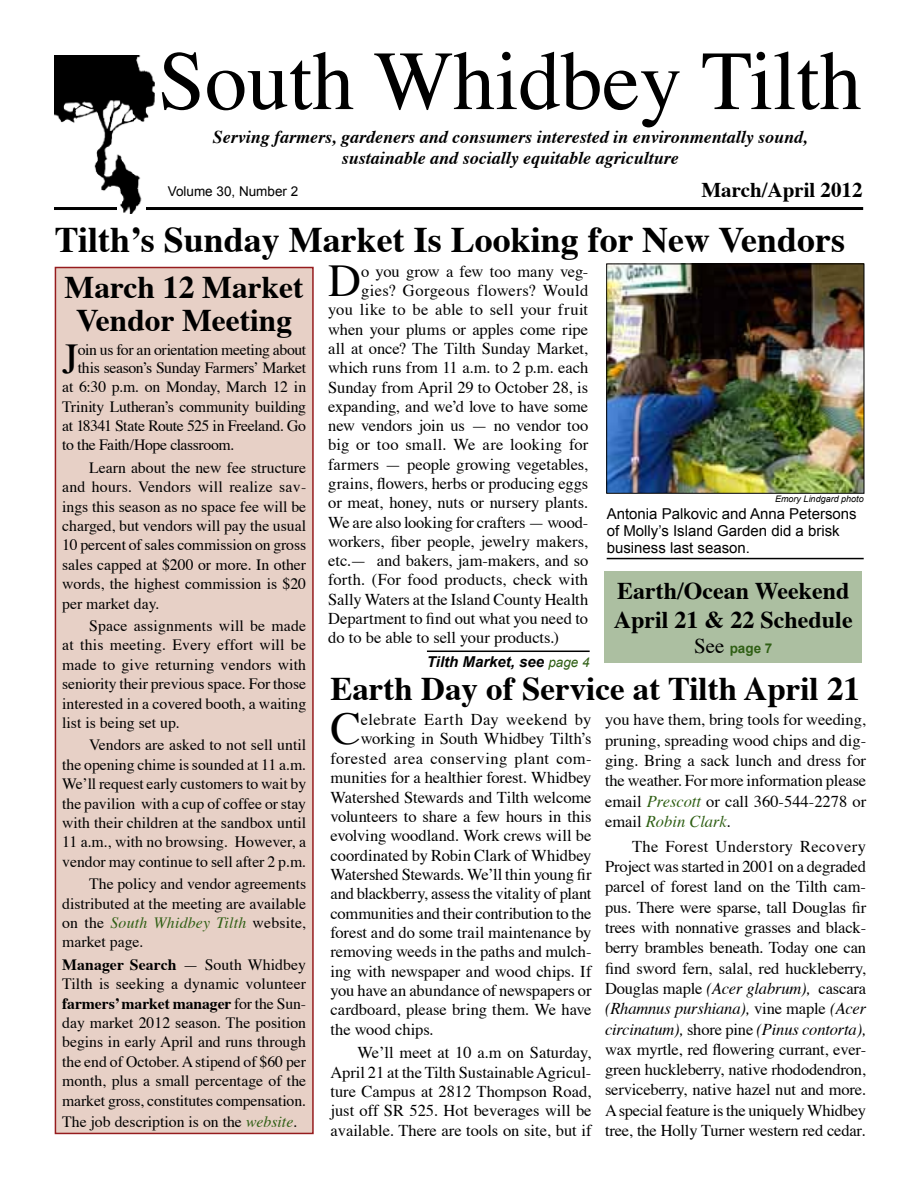
<style>
.page{position:relative;width:918px;height:1188px;background:#fff}
.page>*{position:absolute;margin:0;border:0;box-sizing:border-box;transform-origin:0 0}
.t1{font:84px "Times";color:#000}
.t2{font:45.45px "Times";color:#000}
.t3{font:42.45px "Times";color:#000}
.t4{font:700 36px "Times";color:#000}
.t5{font:700 33px "Times";color:#000}
.t6{font:700 31.5px/33.2px "Times";color:#000;text-align:center}
.t7{font:700 24px/28.8px "Times";color:#000}
.t8{font:700 21px "Times";color:#000}
.t9{font:italic 700 18px/21.6px "Times";color:#000;text-align:center}
.t10{font:16.5px/20.2px "Times";letter-spacing:-.005em;color:#000;text-align:justify}
.t11{font:16.5px "Times";letter-spacing:.02em;color:#000}
.t12{font:16.5px "Times";letter-spacing:.03em;color:#000}
.t13{font:16.5px "Times";letter-spacing:.015em;color:#000}
.t14{font:15.75px/19.4px "Times";color:#000;text-align:justify}
.t15{font:15.75px/17.7px "Times";letter-spacing:-.025em;color:#000}
.t16{font:15px/17.2px "Arial";color:#000}
.t17{font:italic 700 15px "Arial";color:#000}
.t18{font:13.5px "Arial";color:#000}
.t19{font:700 13.5px "Arial";color:#2f5f14}
.t20{font:italic 9px "Arial";color:#000}
.s1{font-style:italic;color:#2f5f14}
.s2{font-style:italic}
.s3{font-weight:700}
.s4{font-family:"Times";font-weight:400;font-size:21px;color:#000}
.s5{font-weight:400;font-size:13.5px;color:#2f5f14}
</style>
<div class="page">
<div style="left:55px;top:268px;width:258px;height:865px;background:#e7d0c6"></div>
<div style="left:55px;top:267px;width:259px;height:867px;border:2px solid #961c1e"></div>
<img style="left:608px;top:266px;width:254px;height:226px">
<div style="left:606px;top:264px;width:258px;height:230px;border:1px solid #000"></div>
<hr style="left:607px;top:558px;width:257px;height:1px;background:#000">
<hr style="left:427px;top:651px;width:163px;height:1px;background:#000">
<div style="left:605px;top:572px;width:257px;height:91px;background:#acbfa1"></div>
<hr style="left:55px;top:207px;width:807px;height:3px;background:#000">
<img style="left:55px;top:56px;width:100px;height:158px">
<h1 class="t1" style="left:158px;top:28px;width:705px">South Whidbey Tilth</h1>
<p class="t9" style="left:213px;top:127px;width:597px">Serving farmers, gardeners and consumers interested in environmentally sound, sustainable and socially equitable agriculture</p>
<p class="t18" style="left:168px;top:183px;width:132px">Volume 30, Number 2</p>
<p class="t8" style="left:701px;top:176px;width:163px">March/April 2012</p>
<h3 class="t4" style="left:55px;top:215px;width:792px">Tilth’s Sunday Market Is Looking for New Vendors</h3>
<h2 class="t2" style="left:328px;top:252px;width:34px">D</h2>
<p class="t10" style="left:361px;top:262px;width:229px">o you grow a few too many veg-</p>
<h3 class="t6" style="left:65px;top:272px;width:241px">March 12 Market<br>Vendor Meeting</h3>
<h3 class="t3" style="left:62px;top:332px;width:18px">J</h3>
<p class="t15" style="left:78px;top:342px;width:230px">oin us for an orientation meeting about this season’s Sunday Farmers’ Market</p>
<p class="t14" style="left:62px;top:378px;width:246px">at 6:30 p.m. on Monday, March 12 in Trinity Lutheran’s community building at 18341 State Route 525 in Freeland. Go to the Faith/Hope classroom.</p>
<p class="t14" style="left:62px;top:459px;width:246px;text-indent:27px">Learn about the new fee structure and hours. Vendors will realize sav&shy;ings this season as no space fee will be charged, but vendors will pay the usual 10 percent of sales commission on gross sales capped at $200 or more. In other words, the highest commission is $20 per market day.</p>
<p class="t14" style="left:62px;top:617px;width:246px;text-indent:27px">Space assignments will be made at this meeting. Every effort will be made to give returning vendors with seniority their previous space. For those interested in a covered booth, a waiting list is being set up.</p>
<p class="t14" style="left:62px;top:736px;width:246px;text-indent:27px">Vendors are asked to not sell until the opening chime is sounded at 11 a.m.<br>We’ll request early customers to wait by the pavilion with a cup of coffee or stay with their children at the sandbox until 11 a.m., with no browsing. However, a vendor may continue to sell after 2 p.m.</p>
<p class="t14" style="left:62px;top:875px;width:246px;text-indent:27px">The policy and vendor agreements distributed at the meeting are available on the <span class="s1">South Whidbey Tilth</span> website, market page<span class="s2">.</span></p>
<p class="t14" style="left:62px;top:956px;width:246px"><span class="s3">Manager Search</span> — South Whidbey Tilth is seeking a dynamic volunteer <span class="s3">farmers’ market manager</span> for the Sun&shy;day market 2012 season. The position begins in early April and runs through the end of October. A stipend of $60 per month, plus a small percentage of the market gross, constitutes compensation.</p>
<p class="t14" style="left:62px;top:1113px;width:237px">The job description is on the <span class="s1">website</span>.</p>
<p class="t11" style="left:361px;top:280px;width:229px">gies? Gorgeous flowers? Would</p>
<p class="t11" style="left:328px;top:299px;width:261px">you like to be able to sell your fruit</p>
<p class="t10" style="left:328px;top:320px;width:261px">when your plums or apples come ripe</p>
<p class="t10" style="left:328px;top:339px;width:262px">all at once? The Tilth Sunday Market,</p>
<p class="t10" style="left:328px;top:359px;width:262px">which runs from 11 a.m. to 2 p.m. each</p>
<p class="t10" style="left:328px;top:378px;width:262px">Sunday from April 29 to October 28, is</p>
<p class="t10" style="left:328px;top:397px;width:262px">expanding, and we’d love to have some</p>
<p class="t10" style="left:328px;top:416px;width:262px">new vendors join us — no vendor too</p>
<p class="t13" style="left:328px;top:434px;width:262px">big or too small. We are looking for</p>
<p class="t10" style="left:328px;top:455px;width:262px">farmers — people growing vegetables,</p>
<p class="t10" style="left:328px;top:474px;width:261px">grains, flowers, herbs or producing eggs</p>
<p class="t10" style="left:328px;top:494px;width:262px">or meat, honey, nuts or nursery plants.</p>
<p class="t10" style="left:328px;top:513px;width:262px">We are also looking for crafters — wood-</p>
<p class="t10" style="left:328px;top:532px;width:262px">workers, fiber people, jewelry makers,</p>
<p class="t10" style="left:328px;top:551px;width:262px">etc.— and bakers, jam-makers, and so</p>
<p class="t10" style="left:328px;top:571px;width:262px">forth. (For food products, check with</p>
<p class="t10" style="left:328px;top:590px;width:262px">Sally Waters at the Island County Health</p>
<p class="t10" style="left:328px;top:609px;width:262px">Department to find out what you need to</p>
<p class="t10" style="left:328px;top:629px;width:232px">do to be able to sell your products.)</p>
<p class="t20" style="left:775px;top:493px;width:90px">Emory Lindgard photo</p>
<p class="t16" style="left:607px;top:505px;width:252px">Antonia Palkovic and Anna Petersons of Molly’s Island Garden did a brisk business last season.</p>
<h3 class="t7" style="left:614px;top:578px;width:240px">Earth/Ocean Weekend<br>April 21 &amp; 22 Schedule</h3>
<p class="t19" style="left:694px;top:640px;width:80px"><span class="s4">See</span> page 7</p>
<p class="t17" style="left:427px;top:652px;width:164px">Tilth Market, see <span class="s5">page 4</span></p>
<h3 class="t5" style="left:330px;top:667px;width:531px">Earth Day of Service at Tilth April 21</h3>
<h2 class="t2" style="left:330px;top:700px;width:32px">C</h2>
<p class="t12" style="left:361px;top:709px;width:232px">elebrate Earth Day weekend by</p>
<p class="t10" style="left:605px;top:711px;width:263px">you have them, bring tools for weeding, pruning, spreading wood chips and dig&shy;ging. Bring a sack lunch and dress for the weather. For more information please email <span class="s1">Prescott</span> or call 360-544-2278 or email <span class="s1">Robin Clark</span><span class="s2">.</span></p>
<p class="t10" style="left:605px;top:837px;width:263px;text-indent:27px">The Forest Understory Recovery Project was started in 2001 on a degraded parcel of forest land on the Tilth cam&shy;pus. There were sparse, tall Douglas fir trees with nonnative grasses and black&shy;berry brambles beneath. Today one can find sword fern, salal, red huckleberry, Douglas maple <span class="s2">(Acer glabrum),</span> cascara <span class="s2">(Rhamnus purshiana),</span> vine maple <span class="s2">(Acer circinatum),</span> shore pine <span class="s2">(Pinus contorta), </span>wax myrtle, red flowering currant, ever&shy;green huckleberry, native rhododendron, serviceberry, native hazel nut and more.<br>A special feature is the uniquely Whidbey tree, the Holly Turner western red cedar<span class="s2">.</span></p>
<p class="t10" style="left:361px;top:730px;width:232px">working in South Whidbey Tilth’s</p>
<p class="t12" style="left:330px;top:748px;width:263px">forested area conserving plant com-</p>
<p class="t10" style="left:330px;top:768px;width:263px">munities for a healthier forest. Whidbey</p>
<p class="t10" style="left:330px;top:788px;width:263px">Watershed Stewards and Tilth welcome</p>
<p class="t10" style="left:330px;top:807px;width:263px">volunteers to share a few hours in this</p>
<p class="t10" style="left:330px;top:826px;width:263px">evolving woodland. Work crews will be</p>
<p class="t10" style="left:330px;top:846px;width:263px">coordinated by Robin Clark of Whidbey</p>
<p class="t10" style="left:330px;top:865px;width:263px">Watershed Stewards. We’ll thin young fir</p>
<p class="t10" style="left:330px;top:885px;width:263px">and blackberry, assess the vitality of plant</p>
<p class="t10" style="left:330px;top:904px;width:263px">communities and their contribution to the</p>
<p class="t10" style="left:330px;top:923px;width:263px">forest and do some trail maintenance by</p>
<p class="t10" style="left:330px;top:943px;width:263px">removing weeds in the paths and mulch-</p>
<p class="t10" style="left:330px;top:962px;width:263px">ing with newspaper and wood chips. If</p>
<p class="t10" style="left:330px;top:981px;width:263px">you have an abundance of newspapers or</p>
<p class="t10" style="left:330px;top:1001px;width:263px">cardboard, please bring them. We have</p>
<p class="t10" style="left:330px;top:1020px;width:105px">the wood chips.</p>
<p class="t10" style="left:330px;top:1044px;width:263px;line-height:19.4px;text-indent:27px">We’ll meet at 10 a.m on Saturday, April 21 at the Tilth Sustainable Agricul&shy;ture Campus at 2812 Thompson Road, just off SR 525. Hot beverages will be available. There are tools on site, but if</p>
</div>
